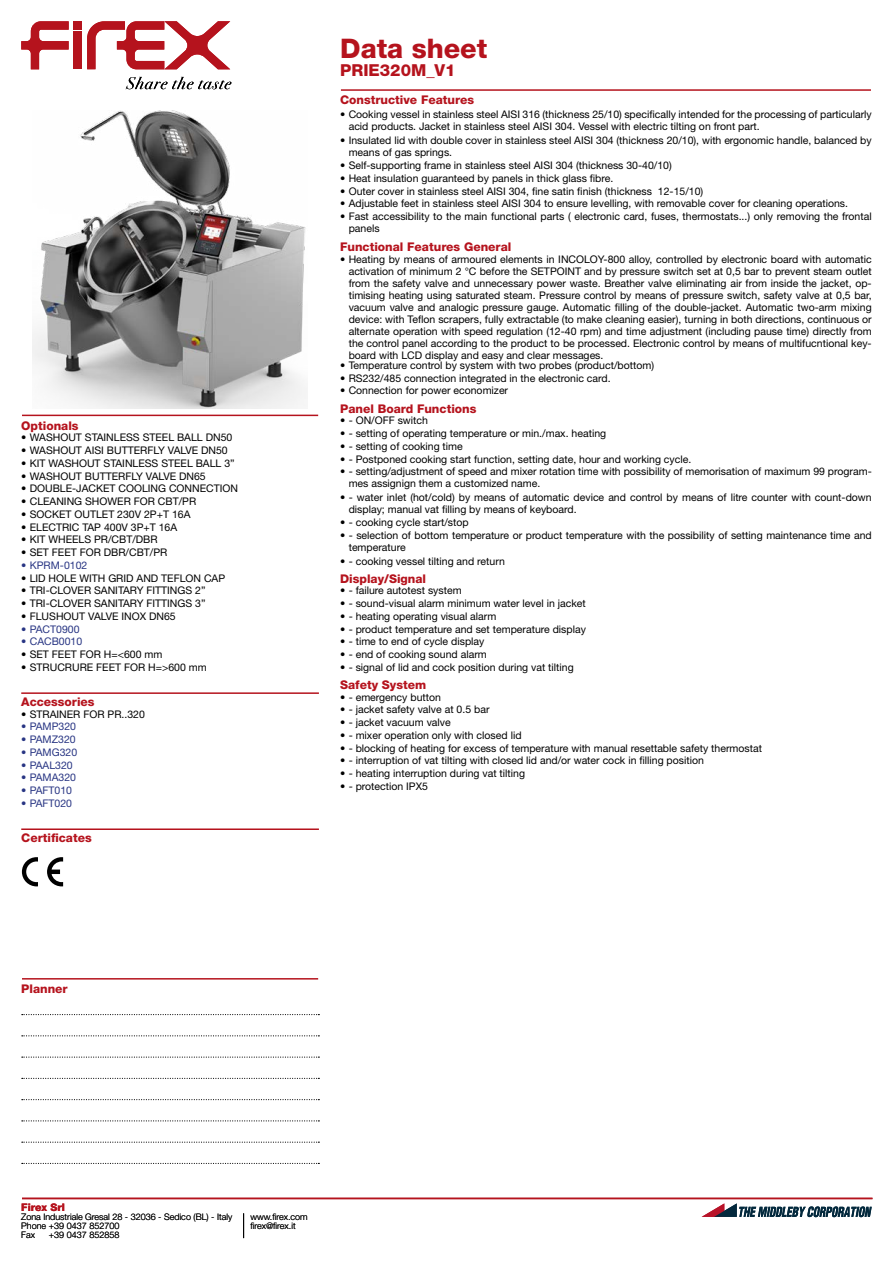
<style>
.page{position:relative;width:893px;height:1263px;background:#fff}
.page>*{position:absolute;margin:0;border:0;box-sizing:border-box;transform-origin:0 0}
.t1{font:800 27px "Helvetica Neue LT Std";color:#b5131d}
.t2{font:800 16.5px "Helvetica Neue LT Std";color:#b5131d}
.t3{font:800 12px "Helvetica Neue LT Std";color:#b5131d}
.t4{font:10.5px/12px "Helvetica Neue LT Std";color:#000}
.t5{font:10.5px "Helvetica Neue LT Std";color:#283583}
.t6{font:800 10.5px "Helvetica Neue LT Std";color:#b5131d}
.t7{font:300 9px/9px "Helvetica Neue LT Std";color:#000}
</style>
<div class="page">
<svg style="left:702px;top:1203px;width:170px;height:14px"></svg>
<svg style="left:21px;top:21px;width:48px;height:48px"></svg>
<div style="left:73px;top:32px;width:9px;height:37px;background:#b5131d"></div>
<div style="left:73px;top:21px;width:9px;height:9px;background:#b5131d"></div>
<svg style="left:87px;top:21px;width:143px;height:48px"></svg>
<svg style="left:126px;top:77px;width:105px;height:12px"></svg>
<hr style="left:22px;top:1198px;width:850px;height:1px;background:#b5131d">
<svg style="left:243px;top:1213px;width:1px;height:25px"></svg>
<hr style="left:22px;top:978px;width:296px;height:1px;background:#b5131d">
<svg style="left:22px;top:1014px;width:297px;height:1px"></svg>
<svg style="left:22px;top:1035px;width:297px;height:1px"></svg>
<svg style="left:22px;top:1056px;width:297px;height:2px"></svg>
<svg style="left:22px;top:1078px;width:297px;height:1px"></svg>
<svg style="left:22px;top:1099px;width:297px;height:1px"></svg>
<svg style="left:22px;top:1120px;width:297px;height:1px"></svg>
<svg style="left:22px;top:1141px;width:297px;height:2px"></svg>
<svg style="left:22px;top:1163px;width:297px;height:1px"></svg>
<hr style="left:341px;top:89px;width:530px;height:2px;background:#b5131d">
<hr style="left:22px;top:415px;width:296px;height:1px;background:#b5131d">
<hr style="left:21px;top:692px;width:298px;height:2px;background:#b5131d">
<hr style="left:21px;top:828px;width:298px;height:2px;background:#b5131d">
<img style="left:33px;top:111px;width:274px;height:297px">
<svg style="left:22px;top:857px;width:16px;height:29px"></svg>
<svg style="left:47px;top:857px;width:16px;height:29px"></svg>
<p class="t3" style="left:21px;top:418px;width:59px">Optionals</p>
<p class="t4" style="left:21px;top:431px;width:213px">• WASHOUT STAINLESS STEEL BALL DN50</p>
<p class="t4" style="left:21px;top:444px;width:208px">• WASHOUT AISI BUTTERFLY VALVE DN50</p>
<p class="t4" style="left:21px;top:457px;width:215px">• KIT WASHOUT STAINLESS STEEL BALL 3”</p>
<p class="t4" style="left:21px;top:470px;width:186px">• WASHOUT BUTTERFLY VALVE DN65</p>
<p class="t4" style="left:21px;top:482px;width:218px">• DOUBLE-JACKET COOLING CONNECTION</p>
<p class="t4" style="left:21px;top:495px;width:176px">• CLEANING SHOWER FOR CBT/PR</p>
<p class="t4" style="left:21px;top:508px;width:171px">• SOCKET OUTLET 230V 2P+T 16A</p>
<p class="t4" style="left:21px;top:521px;width:157px">• ELECTRIC TAP 400V 3P+T 16A</p>
<p class="t4" style="left:21px;top:533px;width:138px">• KIT WHEELS PR/CBT/DBR</p>
<p class="t4" style="left:21px;top:546px;width:148px">• SET FEET FOR DBR/CBT/PR</p>
<p class="t5" style="left:21px;top:559px;width:68px">• KPRM-0102</p>
<p class="t4" style="left:21px;top:572px;width:205px">• LID HOLE WITH GRID AND TEFLON CAP</p>
<p class="t4" style="left:21px;top:584px;width:186px">• TRI-CLOVER SANITARY FITTINGS 2”</p>
<p class="t4" style="left:21px;top:597px;width:186px">• TRI-CLOVER SANITARY FITTINGS 3”</p>
<p class="t4" style="left:21px;top:610px;width:156px">• FLUSHOUT VALVE INOX DN65</p>
<p class="t5" style="left:21px;top:623px;width:60px">• PACT0900</p>
<p class="t5" style="left:21px;top:635px;width:63px">• CACB0010</p>
<p class="t4" style="left:21px;top:648px;width:143px">• SET FEET FOR H=&lt;600 mm</p>
<p class="t4" style="left:21px;top:661px;width:187px">• STRUCRURE FEET FOR H=&gt;600 mm</p>
<p class="t3" style="left:21px;top:694px;width:75px">Accessories</p>
<p class="t4" style="left:21px;top:708px;width:125px">• STRAINER FOR PR..320</p>
<p class="t5" style="left:21px;top:720px;width:56px">• PAMP320</p>
<p class="t5" style="left:21px;top:733px;width:56px">• PAMZ320</p>
<p class="t5" style="left:21px;top:746px;width:57px">• PAMG320</p>
<p class="t5" style="left:21px;top:759px;width:53px">• PAAL320</p>
<p class="t5" style="left:21px;top:771px;width:56px">• PAMA320</p>
<p class="t5" style="left:21px;top:784px;width:52px">• PAFT010</p>
<p class="t5" style="left:21px;top:797px;width:52px">• PAFT020</p>
<p class="t3" style="left:21px;top:831px;width:72px">Certificates</p>
<p class="t3" style="left:21px;top:981px;width:48px">Planner</p>
<h1 class="t1" style="left:340px;top:32px;width:149px">Data sheet</h1>
<h2 class="t2" style="left:340px;top:60px;width:117px">PRIE320M_V1</h2>
<p class="t3" style="left:340px;top:93px;width:135px">Constructive Features</p>
<p class="t4" style="left:349px;top:108px;width:525px;text-indent:-9px">• Cooking vessel in stainless steel AISI 316 (thickness 25/10) specifically intended for the processing of particularly acid products. Jacket in stainless steel AISI 304. Vessel with electric tilting on front part.</p>
<p class="t4" style="left:349px;top:134px;width:524px;text-indent:-9px">• Insulated lid with double cover in stainless steel AISI 304 (thickness 20/10), with ergonomic handle, balanced by means of gas springs.</p>
<p class="t4" style="left:340px;top:159px;width:333px">• Self-supporting frame in stainless steel AISI 304 (thickness 30-40/10)</p>
<p class="t4" style="left:340px;top:172px;width:275px">• Heat insulation guaranteed by panels in thick glass fibre.</p>
<p class="t4" style="left:340px;top:185px;width:365px">• Outer cover in stainless steel AISI 304, fine satin finish (thickness 12-15/10)</p>
<p class="t4" style="left:340px;top:197px;width:509px">• Adjustable feet in stainless steel AISI 304 to ensure levelling, with removable cover for cleaning operations.</p>
<p class="t4" style="left:349px;top:210px;width:525px;text-indent:-9px">• Fast accessibility to the main functional parts ( electronic card, fuses, thermostats...) only removing the frontal panels</p>
<p class="t3" style="left:340px;top:240px;width:173px">Functional Features General</p>
<p class="t4" style="left:349px;top:253px;width:525px;text-align:justify;text-indent:-9px">• Heating by means of armoured elements in INCOLOY-800 alloy, controlled by electronic board with automatic activation of minimum 2 °C before the SETPOINT and by pressure switch set at 0,5 bar to prevent steam outlet from the safety valve and unnecessary power waste. Breather valve eliminating air from inside the jacket, op&shy;timising heating using saturated steam. Pressure control by means of pressure switch, safety valve at 0,5 bar, vacuum valve and analogic pressure gauge. Automatic filling of the double-jacket. Automatic two-arm mixing device: with Teflon scrapers, fully extractable (to make cleaning easier), turning in both directions, continuous or alternate operation with speed regulation (12-40 rpm) and time adjustment (including pause time) directly from the control panel according to the product to be processed. Electronic control by means of multifucntional key&shy;board with LCD display and easy and clear messages.</p>
<p class="t4" style="left:340px;top:359px;width:315px">• Temperature control by system with two probes (product/bottom)</p>
<p class="t4" style="left:340px;top:372px;width:272px">• RS232/485 connection integrated in the electronic card.</p>
<p class="t4" style="left:340px;top:385px;width:169px">• Connection for power economizer</p>
<p class="t3" style="left:340px;top:401px;width:138px">Panel Board Functions</p>
<p class="t4" style="left:340px;top:414px;width:89px">• - ON/OFF switch</p>
<p class="t4" style="left:340px;top:427px;width:268px">• - setting of operating temperature or min./max. heating</p>
<p class="t4" style="left:340px;top:440px;width:124px">• - setting of cooking time</p>
<p class="t4" style="left:340px;top:453px;width:353px">• - Postponed cooking start function, setting date, hour and working cycle.</p>
<p class="t4" style="left:349px;top:465px;width:525px;text-indent:-9px">• - setting/adjustment of speed and mixer rotation time with possibility of memorisation of maximum 99 program&shy;mes assignign them a customized name.</p>
<p class="t4" style="left:349px;top:491px;width:524px;text-indent:-9px">• - water inlet (hot/cold) by means of automatic device and control by means of litre counter with count-down display; manual vat filling by means of keyboard.</p>
<p class="t4" style="left:340px;top:516px;width:130px">• - cooking cycle start/stop</p>
<p class="t4" style="left:349px;top:529px;width:525px;text-indent:-9px">• - selection of bottom temperature or product temperature with the possibility of setting maintenance time and temperature</p>
<p class="t4" style="left:340px;top:555px;width:166px">• - cooking vessel tilting and return</p>
<p class="t3" style="left:340px;top:571px;width:88px">Display/Signal</p>
<p class="t4" style="left:340px;top:584px;width:123px">• - failure autotest system</p>
<p class="t4" style="left:340px;top:597px;width:247px">• - sound-visual alarm minimum water level in jacket</p>
<p class="t4" style="left:340px;top:610px;width:158px">• - heating operating visual alarm</p>
<p class="t4" style="left:340px;top:623px;width:247px">• - product temperature and set temperature display</p>
<p class="t4" style="left:340px;top:635px;width:146px">• - time to end of cycle display</p>
<p class="t4" style="left:340px;top:648px;width:148px">• - end of cooking sound alarm</p>
<p class="t4" style="left:340px;top:661px;width:235px">• - signal of lid and cock position during vat tilting</p>
<p class="t3" style="left:340px;top:677px;width:88px">Safety System</p>
<p class="t4" style="left:340px;top:691px;width:102px">• - emergency button</p>
<p class="t4" style="left:340px;top:703px;width:151px">• - jacket safety valve at 0.5 bar</p>
<p class="t4" style="left:340px;top:716px;width:112px">• - jacket vacuum valve</p>
<p class="t4" style="left:340px;top:729px;width:183px">• - mixer operation only with closed lid</p>
<p class="t4" style="left:340px;top:742px;width:423px">• - blocking of heating for excess of temperature with manual resettable safety thermostat</p>
<p class="t4" style="left:340px;top:754px;width:365px">• - interruption of vat tilting with closed lid and/or water cock in filling position</p>
<p class="t4" style="left:340px;top:767px;width:186px">• - heating interruption during vat tilting</p>
<p class="t4" style="left:340px;top:780px;width:89px">• - protection IPX5</p>
<p class="t6" style="left:21px;top:1201px;width:45px">Firex Srl</p>
<p class="t7" style="left:21px;top:1212px;width:212px">Zona Industriale Gresal 28 - 32036 - Sedico (BL) - Italy<br>Phone +39 0437 852700<br>Fax</p>
<p class="t7" style="left:49px;top:1230px;width:72px">+39 0437 852858</p>
<p class="t7" style="left:250px;top:1212px;width:59px">www.firex.com firex@firex.it</p>
</div>
